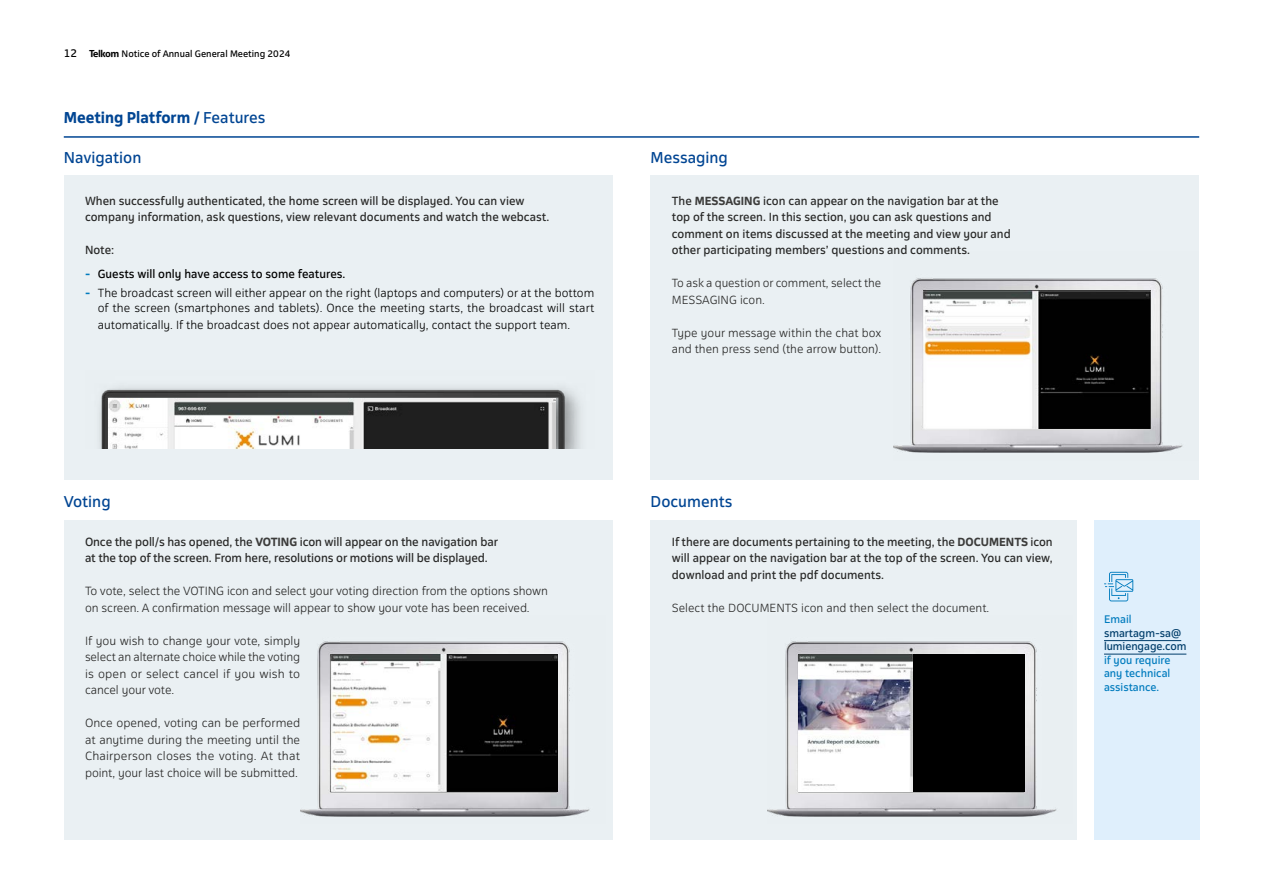
<style>
.page{position:relative;width:1263px;height:893px;background:#fff}
.page>*{position:absolute;margin:0;border:0;box-sizing:border-box;transform-origin:0 0}
.Body_Copy_IR__23{font:15px "Telkom 123";color:#014593}
.Body_Copy_IR__23-2{font:700 15px "Telkom 123";color:#014593}
.L5_IR_23{font:300 11.4px/16.5px "Telkom 123";letter-spacing:-.01em;color:#282827;text-align:justify}
.L5_IR_23-2{font:11.4px/16.5px "Telkom 123";letter-spacing:-.01em;color:#282827}
.L5_IR_23-3{font:11.25px/16.5px "Telkom 123";color:#282827}
.t1{font:300 11.25px/15px "Telkom 123";color:#000;text-align:right}
.L5_IR_23-4{font:300 11.25px/16.5px "Telkom 123";color:#282827}
.t2{font:11.25px "Telkom 123";color:#000}
.L5_IR_23-5{font:10.5px/13.5px "Telkom 123";color:#007bbe;text-align:justify}
.L5_IR_23-6{font:10.5px/13.5px "Telkom 123";letter-spacing:-.005em;color:#003d6a}
.t3{font:10.5px "Telkom 123";color:#000}
.t4{font:9px "Telkom 123";color:#000}
.s1{font-weight:700}
.s2{font-weight:400}
.s3{font-weight:700;color:#007bbe}
.s4{font-weight:700;color:#3c3c3b}
</style>
<div class="page">
<div style="left:651px;top:521px;width:426px;height:319px;background:#eaf0f3"></div>
<div style="left:64px;top:521px;width:548px;height:319px;background:#eaf0f3"></div>
<div style="left:64px;top:175px;width:548px;height:305px;background:#eaf0f3"></div>
<div style="left:651px;top:175px;width:548px;height:305px;background:#eaf0f3"></div>
<img style="left:99px;top:387px;width:482px;height:62px">
<img style="left:109px;top:398px;width:447px;height:51px">
<img style="left:893px;top:278px;width:290px;height:175px">
<img style="left:300px;top:641px;width:290px;height:176px">
<img style="left:924px;top:291px;width:226px;height:137px">
<img style="left:331px;top:654px;width:226px;height:137px">
<img style="left:767px;top:641px;width:290px;height:176px">
<img style="left:798px;top:654px;width:115px;height:137px">
<div style="left:913px;top:654px;width:112px;height:137px;background:#000"></div>
<div style="left:1094px;top:521px;width:105px;height:319px;background:#dfeffc"></div>
<hr style="left:1104px;top:640px;width:77px;height:1px;background:#003d6a">
<hr style="left:1104px;top:654px;width:82px;height:1px;background:#003d6a">
<hr style="left:64px;top:136px;width:1135px;height:2px;background:#014593">
<svg style="left:1104px;top:572px;width:29px;height:29px"></svg>
<p class="t3" style="left:64px;top:47px;width:15px">12</p>
<p class="t4" style="left:89px;top:48px;width:203px"><span class="s1">Telkom</span> Notice of Annual General Meeting 2024</p>
<p class="Body_Copy_IR__23-2" style="left:64px;top:108px;width:203px">Meeting Platform / <span class="s2">Features</span></p>
<p class="Body_Copy_IR__23" style="left:64px;top:147px;width:79px">Navigation</p>
<p class="L5_IR_23-3" style="left:85px;top:192px;width:466px">When successfully authenticated, the home screen will be displayed. You can view company information, ask questions, view relevant documents and watch the webcast.</p>
<p class="L5_IR_23-3" style="left:85px;top:242px;width:31px">Note:</p>
<p class="t2" style="left:85px;top:266px;width:262px"><span class="s3">-</span> Guests will only have access to some features.</p>
<p class="t1" style="left:85px;top:285px;width:511px"><span class="s3">-</span> The broadcast screen will either appear on the right (laptops and computers) or at the bottom of the screen (smartphones and tablets). Once the meeting starts, the broadcast will start</p>
<p class="t1" style="left:98px;top:316px;width:474px">automatically. If the broadcast does not appear automatically, contact the support team.</p>
<p class="Body_Copy_IR__23" style="left:64px;top:492px;width:48px">Voting</p>
<p class="L5_IR_23-2" style="left:85px;top:533px;width:415px">Once the poll/s has opened, the <span class="s4">VOTING</span> icon will appear on the navigation bar at the top of the screen. From here, resolutions or motions will be displayed.</p>
<p class="L5_IR_23" style="left:85px;top:582px;width:465px">To vote, select the VOTING icon and select your voting direction from the options shown on screen. A confirmation message will appear to show your vote has been received.</p>
<p class="L5_IR_23" style="left:85px;top:632px;width:217px">If you wish to change your vote, simply select an alternate choice while the voting is open or select cancel if you wish to cancel your vote.</p>
<p class="L5_IR_23" style="left:85px;top:714px;width:217px">Once opened, voting can be performed at anytime during the meeting until the Chairperson closes the voting. At that point, your last choice will be submitted.</p>
<p class="Body_Copy_IR__23" style="left:651px;top:147px;width:79px">Messaging</p>
<p class="L5_IR_23-3" style="left:672px;top:192px;width:328px">The <span class="s4">MESSAGING</span> icon can appear on the navigation bar at the</p>
<p class="L5_IR_23-3" style="left:672px;top:209px;width:321px">top of the screen. In this section, you can ask questions and</p>
<p class="L5_IR_23-3" style="left:672px;top:225px;width:340px">comment on items discussed at the meeting and view your and</p>
<p class="L5_IR_23-3" style="left:672px;top:242px;width:300px">other participating members’ questions and comments.</p>
<p class="L5_IR_23-4" style="left:672px;top:274px;width:211px">To ask a question or comment, select the<br>MESSAGING icon.</p>
<p class="L5_IR_23-4" style="left:672px;top:324px;width:211px">Type your message within the chat box and then press send (the arrow button).</p>
<p class="Body_Copy_IR__23" style="left:651px;top:492px;width:83px">Documents</p>
<p class="L5_IR_23-3" style="left:672px;top:533px;width:382px;text-align:justify">If there are documents pertaining to the meeting, the <span class="s4">DOCUMENTS</span> icon will appear on the navigation bar at the top of the screen. You can view, download and print the pdf documents.</p>
<p class="L5_IR_23-4" style="left:672px;top:599px;width:319px">Select the DOCUMENTS icon and then select the document.</p>
<p class="L5_IR_23-5" style="left:1104px;top:612px;width:29px">Email</p>
<p class="L5_IR_23-6" style="left:1104px;top:626px;width:84px">smartagm-sa@ lumiengage.com</p>
<p class="L5_IR_23-5" style="left:1104px;top:653px;width:68px">if you require any technical assistance.</p>
</div>
